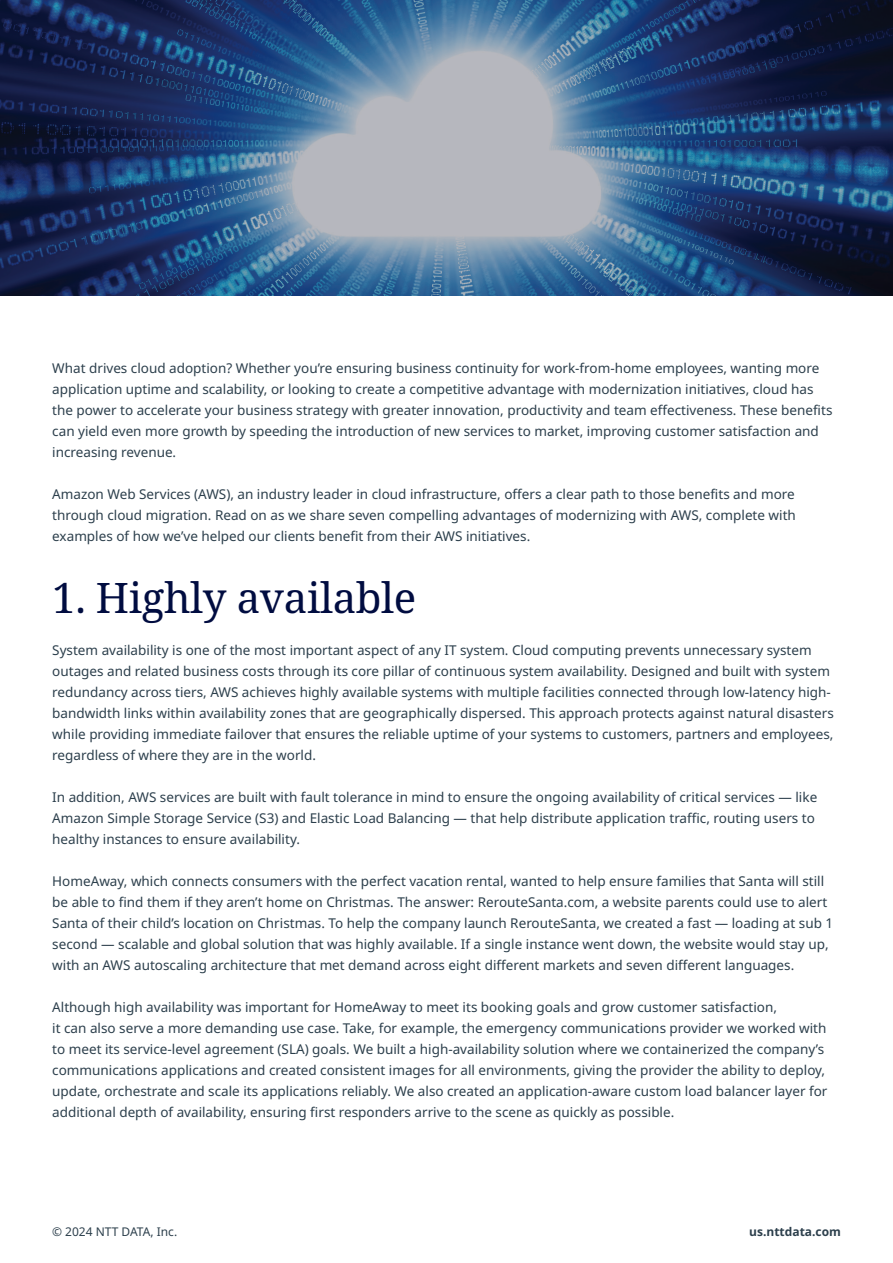
<style>
.page{position:relative;width:893px;height:1263px;background:#fff}
.page>*{position:absolute;margin:0;border:0;box-sizing:border-box;transform-origin:0 0}
.t1{font:42px "Noto Serif";letter-spacing:-.01em;color:#000c40}
.t2{font:13.5px/21px "Noto Sans";color:#2c3f4c}
.t3{font:12px "Noto Sans";color:#2c3f4c}
.t4{font:700 12px "Noto Sans";color:#2c3f4c}
</style>
<div class="page">
<svg style="left:0;top:0;width:893px;height:295px"></svg>
<p class="t2" style="left:52px;top:358px;width:782px">What drives cloud adoption? Whether you’re ensuring business continuity for work-from-home employees, wanting more application uptime and scalability, or looking to create a competitive advantage with modernization initiatives, cloud has the power to accelerate your business strategy with greater innovation, productivity and team effectiveness. These benefits can yield even more growth by speeding the introduction of new services to market, improving customer satisfaction and increasing revenue.</p>
<p class="t2" style="left:52px;top:484px;width:745px;text-align:justify">Amazon Web Services (AWS), an industry leader in cloud infrastructure, offers a clear path to those benefits and more through cloud migration. Read on as we share seven compelling advantages of modernizing with AWS, complete with examples of how we’ve helped our clients benefit from their AWS initiatives.</p>
<h1 class="t1" style="left:52px;top:569px;width:366px">1. Highly available</h1>
<p class="t2" style="left:52px;top:640px;width:783px">System availability is one of the most important aspect of any IT system. Cloud computing prevents unnecessary system outages and related business costs through its core pillar of continuous system availability. Designed and built with system redundancy across tiers, AWS achieves highly available systems with multiple facilities connected through low-latency high&shy;bandwidth links within availability zones that are geographically dispersed. This approach protects against natural disasters while providing immediate failover that ensures the reliable uptime of your systems to customers, partners and employees, regardless of where they are in the world.</p>
<p class="t2" style="left:52px;top:787px;width:766px">In addition, AWS services are built with fault tolerance in mind to ensure the ongoing availability of critical services — like<br>Amazon Simple Storage Service (S3) and Elastic Load Balancing — that help distribute application traffic, routing users to healthy instances to ensure availability.</p>
<p class="t2" style="left:52px;top:871px;width:782px">HomeAway, which connects consumers with the perfect vacation rental, wanted to help ensure families that Santa will still be able to find them if they aren’t home on Christmas. The answer: RerouteSanta.com, a website parents could use to alert Santa of their child’s location on Christmas. To help the company launch RerouteSanta, we created a fast — loading at sub 1 second — scalable and global solution that was highly available. If a single instance went down, the website would stay up, with an AWS autoscaling architecture that met demand across eight different markets and seven different languages.</p>
<p class="t2" style="left:52px;top:997px;width:777px">Although high availability was important for HomeAway to meet its booking goals and grow customer satisfaction,<br>it can also serve a more demanding use case. Take, for example, the emergency communications provider we worked with to meet its service-level agreement (SLA) goals. We built a high-availability solution where we containerized the company’s communications applications and created consistent images for all environments, giving the provider the ability to deploy, update, orchestrate and scale its applications reliably. We also created an application-aware custom load balancer layer for additional depth of availability, ensuring first responders arrive to the scene as quickly as possible.</p>
<p class="t3" style="left:52px;top:1225px;width:127px">© 2024 NTT DATA, Inc.</p>
<p class="t4" style="left:749px;top:1225px;width:93px">us.nttdata.com</p>
</div>
